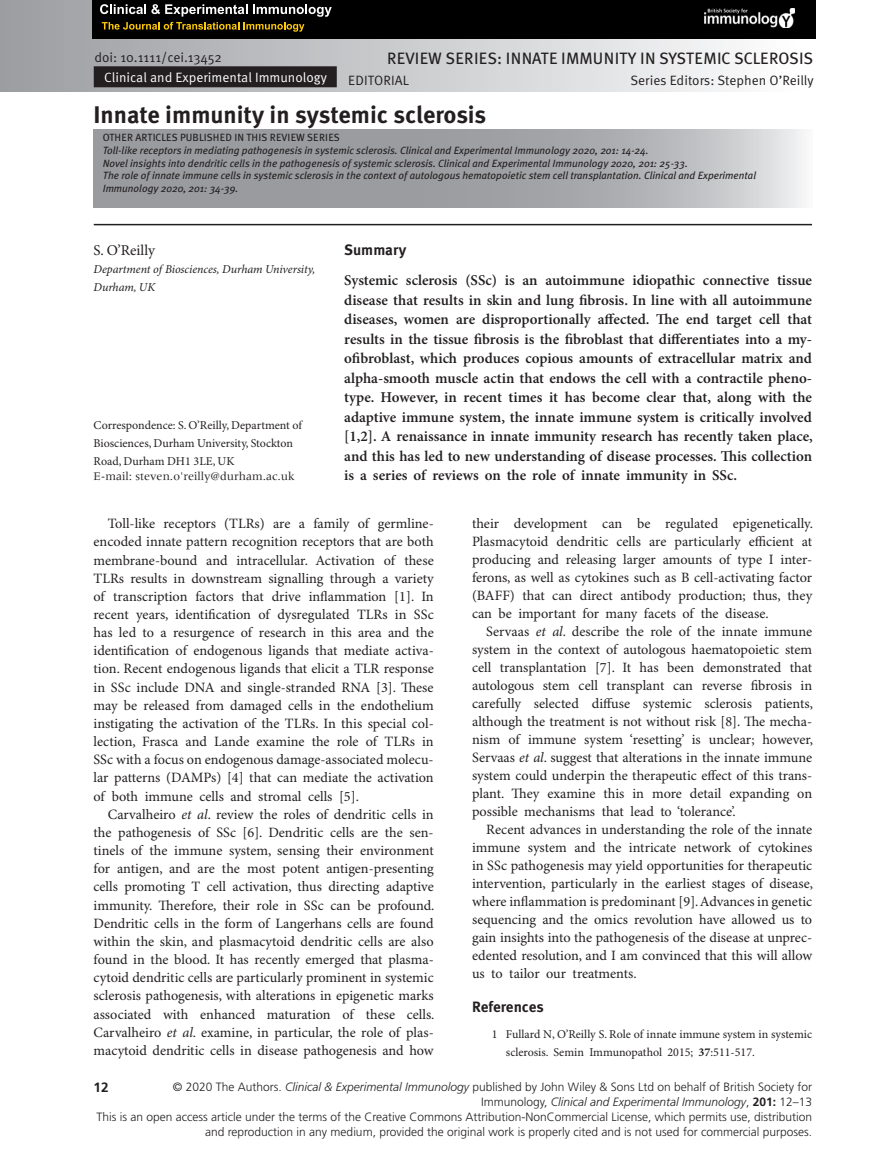
<style>
.page{position:relative;width:893px;height:1174px;background:#fff}
.page>*{position:absolute;margin:0;border:0;box-sizing:border-box;transform-origin:0 0}
.t1{font:700 24px "Meta Pro";color:#231f20}
.t2{font:16.5px "Meta Plus";letter-spacing:.005em;color:#231f20}
.t3{font:600 15px/19.5px "Minion Pro";color:#231f20;text-align:justify}
.t4{font:700 15px "Meta Pro";color:#231f20}
.t5{font:15px "Minion Pro";letter-spacing:.005em;color:#231f20}
.t6{font:14.25px/18.1px "Minion Pro";color:#231f20;text-align:justify}
.t7{font:13.5px "Meta Pro";color:#231f20}
.t8{font:13.5px "Meta Pro";color:#fff}
.t9{font:700 13.5px "Frutiger LT Std";color:#231f20}
.t10{font:300 12px/15px "Frutiger LT Std";color:#231f20;text-align:right}
.t11{font:12px/18px "Minion Pro";color:#231f20}
.t12{font:italic 12px/18px "Minion Pro";letter-spacing:-.005em;color:#231f20}
.t13{font:12px "Meridien LT Std";color:#231f20}
.t14{font:italic 10.5px/12.6px "Meta Plus";color:#231f20}
.t15{font:10.5px "Meta Plus";letter-spacing:.01em;color:#231f20}
.s1{font-style:italic}
.s2{font-weight:700}
</style>
<div class="page">
<hr style="left:94px;top:224px;width:718px;height:1px;background:#231f20">
<svg style="left:94px;top:130px;width:710px;height:77px;background:#a8a9ac"></svg>
<div style="left:0;top:0;width:893px;height:91px;background:linear-gradient(to right,#9b9da1,#fff)"></div>
<div style="left:95px;top:67px;width:241px;height:20px;background:#231f20"></div>
<div style="left:94px;top:66px;width:243px;height:21px;border:2px solid #231f20"></div>
<div style="left:92px;top:0;width:723px;height:39px;background:#000"></div>
<svg style="left:100px;top:4px;width:232px;height:28px"></svg>
<img style="left:705px;top:8px;width:90px;height:20px">
<p class="t7" style="left:94px;top:49px;width:129px">doi: 10.1111/cei.13452</p>
<p class="t2" style="left:387px;top:48px;width:428px">REVIEW SERIES: INNATE IMMUNITY IN SYSTEMIC SCLEROSIS</p>
<p class="t8" style="left:104px;top:69px;width:224px">Clinical and Experimental Immunology</p>
<p class="t7" style="left:348px;top:72px;width:62px">Editorial</p>
<p class="t7" style="left:630px;top:72px;width:185px">Series Editors: Stephen O’Reilly</p>
<h1 class="t1" style="left:94px;top:99px;width:394px">Innate immunity in systemic sclerosis</h1>
<p class="t15" style="left:103px;top:132px;width:239px">OTHER ARTICLES PUBLISHED IN THIS REVIEW SERIES</p>
<p class="t14" style="left:103px;top:144px;width:655px">Toll-like receptors in mediating pathogenesis in systemic sclerosis. Clinical and Experimental Immunology 2020, 201: 14-24.<br>Novel insights into dendritic cells in the pathogenesis of systemic sclerosis. Clinical and Experimental Immunology 2020, 201: 25-33.<br>The role of innate immune cells in systemic sclerosis in the context of autologous hematopoietic stem cell transplantation. Clinical and Experimental Immunology 2020, 201: 34-39.</p>
<p class="t5" style="left:94px;top:241px;width:63px">S. O’Reilly</p>
<p class="t12" style="left:94px;top:261px;width:223px">Department of Biosciences, Durham University,<br>Durham, UK</p>
<p class="t4" style="left:344px;top:241px;width:63px">Summary</p>
<p class="t3" style="left:344px;top:271px;width:470px">Systemic sclerosis (SSc) is an autoimmune idiopathic connective tissue disease that results in skin and lung fibrosis. In line with all autoimmune diseases, women are disproportionally affected. The end target cell that results in the tissue fibrosis is the fibroblast that differentiates into a my&shy;ofibroblast, which produces copious amounts of extracellular matrix and alpha-smooth muscle actin that endows the cell with a contractile pheno&shy;type. However, in recent times it has become clear that, along with the adaptive immune system, the innate immune system is critically involved [1,2]. A renaissance in innate immunity research has recently taken place, and this has led to new understanding of disease processes. This collection is a series of reviews on the role of innate immunity in SSc.</p>
<p class="t6" style="left:94px;top:515px;width:342px;text-indent:14px">Toll-like receptors (TLRs) are a family of germline&shy;encoded innate pattern recognition receptors that are both membrane-bound and intracellular. Activation of these TLRs results in downstream signalling through a variety of transcription factors that drive inflammation [1]. In recent years, identification of dysregulated TLRs in SSc has led to a resurgence of research in this area and the identification of endogenous ligands that mediate activa&shy;tion. Recent endogenous ligands that elicit a TLR response in SSc include DNA and single-stranded RNA [3]. These may be released from damaged cells in the endothelium instigating the activation of the TLRs. In this special col&shy;lection, Frasca and Lande examine the role of TLRs in SSc with a focus on endogenous damage-associated molecu&shy;lar patterns (DAMPs) [4] that can mediate the activation of both immune cells and stromal cells [5].</p>
<p class="t6" style="left:94px;top:805px;width:342px;text-indent:14px">Carvalheiro <span class="s1">et al</span>. review the roles of dendritic cells in the pathogenesis of SSc [6]. Dendritic cells are the sen&shy;tinels of the immune system, sensing their environment for antigen, and are the most potent antigen-presenting cells promoting T cell activation, thus directing adaptive immunity. Therefore, their role in SSc can be profound.<br>Dendritic cells in the form of Langerhans cells are found within the skin, and plasmacytoid dendritic cells are also found in the blood. It has recently emerged that plasma&shy;cytoid dendritic cells are particularly prominent in systemic sclerosis pathogenesis, with alterations in epigenetic marks associated with enhanced maturation of these cells.<br>Carvalheiro <span class="s1">et al</span>. examine, in particular, the role of plas&shy;macytoid dendritic cells in disease pathogenesis and how</p>
<p class="t11" style="left:94px;top:417px;width:210px">Correspondence: S. O’Reilly, Department of<br>Biosciences, Durham University, Stockton<br>Road, Durham DH1 3LE, UK</p>
<p class="t13" style="left:94px;top:469px;width:203px">E-mail: steven.o'reilly@durham.ac.uk</p>
<p class="t6" style="left:472px;top:515px;width:342px">their development can be regulated epigenetically.<br>Plasmacytoid dendritic cells are particularly efficient at producing and releasing larger amounts of type I inter&shy;ferons, as well as cytokines such as B cell-activating factor (BAFF) that can direct antibody production; thus, they can be important for many facets of the disease.</p>
<p class="t6" style="left:472px;top:623px;width:342px;text-indent:14px">Servaas <span class="s1">et al</span>. describe the role of the innate immune system in the context of autologous haematopoietic stem cell transplantation [7]. It has been demonstrated that autologous stem cell transplant can reverse fibrosis in carefully selected diffuse systemic sclerosis patients, although the treatment is not without risk [8]. The mecha&shy;nism of immune system ‘resetting’ is unclear; however, Servaas <span class="s1">et al</span>. suggest that alterations in the innate immune system could underpin the therapeutic effect of this trans&shy;plant. They examine this in more detail expanding on possible mechanisms that lead to ‘tolerance’.</p>
<p class="t6" style="left:472px;top:821px;width:342px;text-indent:14px">Recent advances in understanding the role of the innate immune system and the intricate network of cytokines in SSc pathogenesis may yield opportunities for therapeutic intervention, particularly in the earliest stages of disease, where inflammation is predominant [9]. Advances in genetic sequencing and the omics revolution have allowed us to gain insights into the pathogenesis of the disease at unprec&shy;edented resolution, and I am convinced that this will allow us to tailor our treatments.</p>
<p class="t4" style="left:472px;top:997px;width:73px">References</p>
<p class="t11" style="left:506px;top:1025px;width:308px;text-indent:-14px">1 Fullard N, O’Reilly S. Role of innate immune system in systemic sclerosis. Semin Immunopathol 2015; <span class="s2">37</span>:511-517.</p>
<p class="t9" style="left:94px;top:1079px;width:17px">12</p>
<p class="t10" style="left:173px;top:1079px;width:641px">© 2020 The Authors. <span class="s1">Clinical &amp; Experimental Immunology</span> published by John Wiley &amp; Sons Ltd on behalf of British Society for<br>Immunology, <span class="s1">Clinical and Experimental Immunology</span>, <span class="s2">201:</span> 12–13</p>
<p class="t10" style="left:96px;top:1109px;width:717px">This is an open access article under the terms of the Creative Commons Attribution-NonCommercial License, which permits use, distribution and reproduction in any medium, provided the original work is properly cited and is not used for commercial purposes.</p>
</div>
